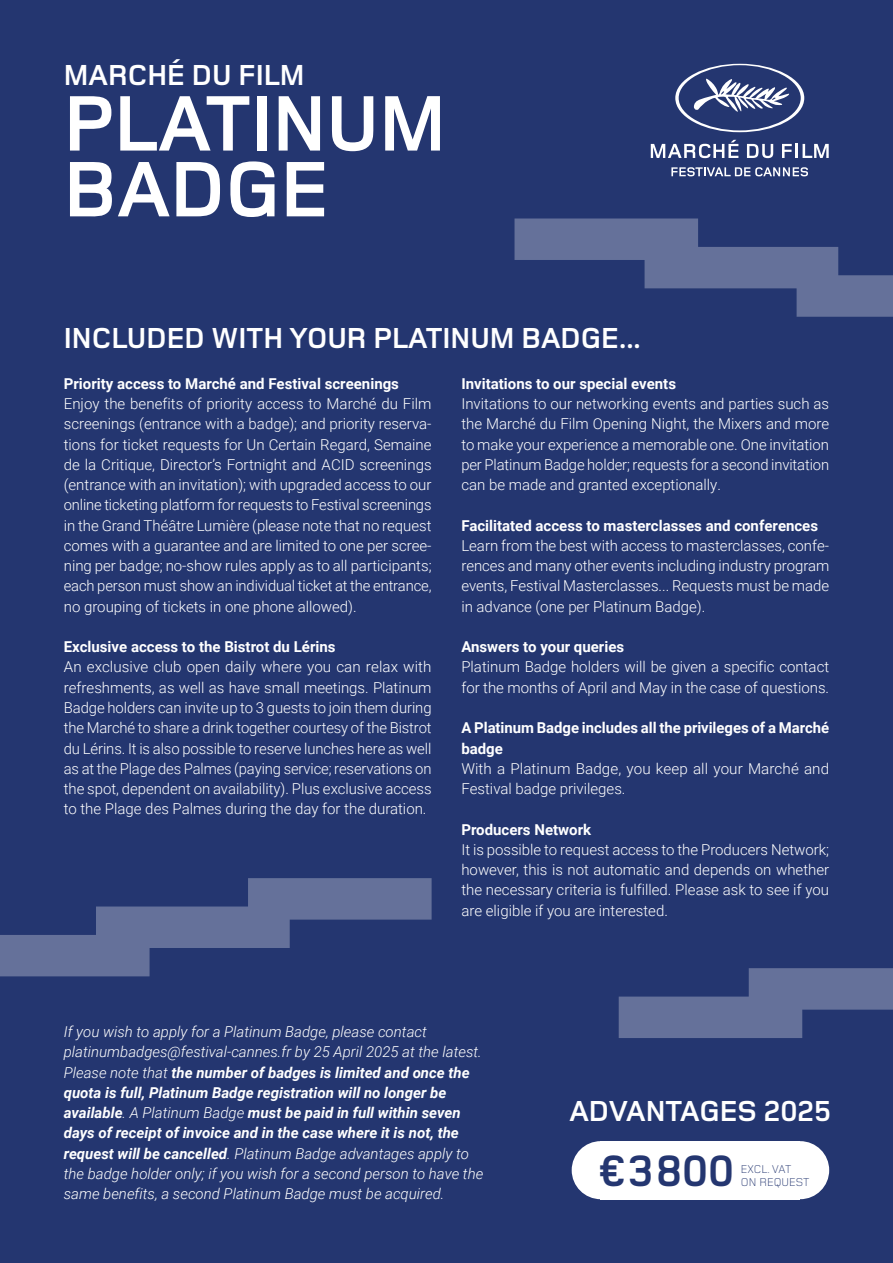
<style>
.page{position:relative;width:893px;height:1263px;background:#243670}
.page>*{position:absolute;margin:0;border:0;box-sizing:border-box;transform-origin:0 0}
.t1{font:700 81.45px/65.8px "Foundry Monoline OT3";color:#fff}
.t2{font:700 45.45px "Foundry Monoline OT3";color:#243670}
.t3{font:700 30px "Foundry Monoline OT3";color:#fff}
.t4{font:300 15px/20.2px "Roboto";color:#fff;text-align:justify}
.t5{font:italic 300 15px/20.2px "Roboto";color:#fff}
.t6{font:700 15px/20.2px "Roboto";color:#fff}
.t7{font:300 11.7px/13.2px "Foundry Monoline OT3";letter-spacing:-.005em;color:#243670}
.s1{font-weight:700}
</style>
<div class="page">
<svg style="left:651px;top:140px;width:87px;height:18px"></svg>
<svg style="left:747px;top:144px;width:26px;height:14px"></svg>
<svg style="left:782px;top:144px;width:10px;height:14px"></svg>
<hr style="left:795px;top:144px;width:3px;height:14px;background:#fff">
<svg style="left:803px;top:144px;width:26px;height:14px"></svg>
<svg style="left:671px;top:167px;width:137px;height:9px"></svg>
<svg style="left:675px;top:64px;width:129px;height:68px"></svg>
<div style="left:572px;top:1141px;width:58px;height:58px;background:#fff;border-radius:50%"></div>
<div style="left:771px;top:1141px;width:58px;height:58px;background:#fff;border-radius:50%"></div>
<div style="left:601px;top:1141px;width:199px;height:58px;background:#fff"></div>
<svg style="left:0;top:878px;width:432px;height:98px"></svg>
<svg style="left:619px;top:968px;width:274px;height:70px"></svg>
<svg style="left:514px;top:218px;width:379px;height:99px"></svg>
<h3 class="t3" style="left:64px;top:54px;width:242px">MARCHÉ DU FILM</h3>
<h1 class="t1" style="left:64px;top:87px;width:384px">PLATINUM<br>BADGE</h1>
<h3 class="t3" style="left:64px;top:318px;width:579px">INCLUDED WITH YOUR PLATINUM BADGE...</h3>
<p class="t6" style="left:64px;top:373px;width:337px">Priority access to Marché and Festival screenings</p>
<p class="t4" style="left:64px;top:393px;width:369px">Enjoy the benefits of priority access to Marché du Film screenings (entrance with a badge); and priority reserva&shy;tions for ticket requests for Un Certain Regard, Semaine de la Critique, Director’s Fortnight and ACID screenings (entrance with an invitation); with upgraded access to our online ticketing platform for requests to Festival screenings in the Grand Théâtre Lumière (please note that no request comes with a guarantee and are limited to one per scree&shy;ning per badge; no-show rules apply as to all participants; each person must show an individual ticket at the entrance, no grouping of tickets in one phone allowed).</p>
<p class="t6" style="left:64px;top:636px;width:273px">Exclusive access to the Bistrot du Lérins</p>
<p class="t4" style="left:64px;top:656px;width:369px">An exclusive club open daily where you can relax with refreshments, as well as have small meetings. Platinum Badge holders can invite up to 3 guests to join them during the Marché to share a drink together courtesy of the Bistrot du Lérins. It is also possible to reserve lunches here as well as at the Plage des Palmes (paying service; reservations on the spot, dependent on availability). Plus exclusive access to the Plage des Palmes during the day for the duration.</p>
<p class="t6" style="left:461px;top:373px;width:216px">Invitations to our special events</p>
<p class="t4" style="left:461px;top:393px;width:369px">Invitations to our networking events and parties such as the Marché du Film Opening Night, the Mixers and more to make your experience a memorable one. One invitation per Platinum Badge holder; requests for a second invitation can be made and granted exceptionally.</p>
<p class="t6" style="left:461px;top:515px;width:358px">Facilitated access to masterclasses and conferences</p>
<p class="t4" style="left:461px;top:535px;width:369px">Learn from the best with access to masterclasses, confe&shy;rences and many other events including industry program events, Festival Masterclasses... Requests must be made in advance (one per Platinum Badge).</p>
<p class="t6" style="left:461px;top:636px;width:164px">Answers to your queries</p>
<p class="t4" style="left:461px;top:656px;width:369px">Platinum Badge holders will be given a specific contact for the months of April and May in the case of questions.</p>
<p class="t6" style="left:461px;top:717px;width:369px">A Platinum Badge includes all the privileges of a Marché badge</p>
<p class="t4" style="left:461px;top:758px;width:369px">With a Platinum Badge, you keep all your Marché and<br>Festival badge privileges.</p>
<p class="t6" style="left:461px;top:818px;width:131px">Producers Network</p>
<p class="t4" style="left:461px;top:839px;width:369px">It is possible to request access to the Producers Network; however, this is not automatic and depends on whether the necessary criteria is fulfilled. Please ask to see if you are eligible if you are interested.</p>
<p class="t5" style="left:64px;top:1021px;width:421px">If you wish to apply for a Platinum Badge, please contact platinumbadges@festival-cannes.fr by 25 April 2025 at the latest.<br>Please note that <span class="s1">the number of badges is limited and once the quota is full, Platinum Badge registration will no longer be available</span>. A Platinum Badge <span class="s1">must be paid in full within seven days of receipt of invoice and in the case where it is not, the request will be cancelled</span>. Platinum Badge advantages apply to the badge holder only; if you wish for a second person to have the same benefits, a second Platinum Badge must be acquired.</p>
<h3 class="t3" style="left:569px;top:1090px;width:264px">ADVANTAGES 2025</h3>
<h2 class="t2" style="left:598px;top:1140px;width:137px">€3800</h2>
<p class="t7" style="left:741px;top:1161px;width:70px">EXCL. VAT<br>ON REQUEST</p>
</div>
